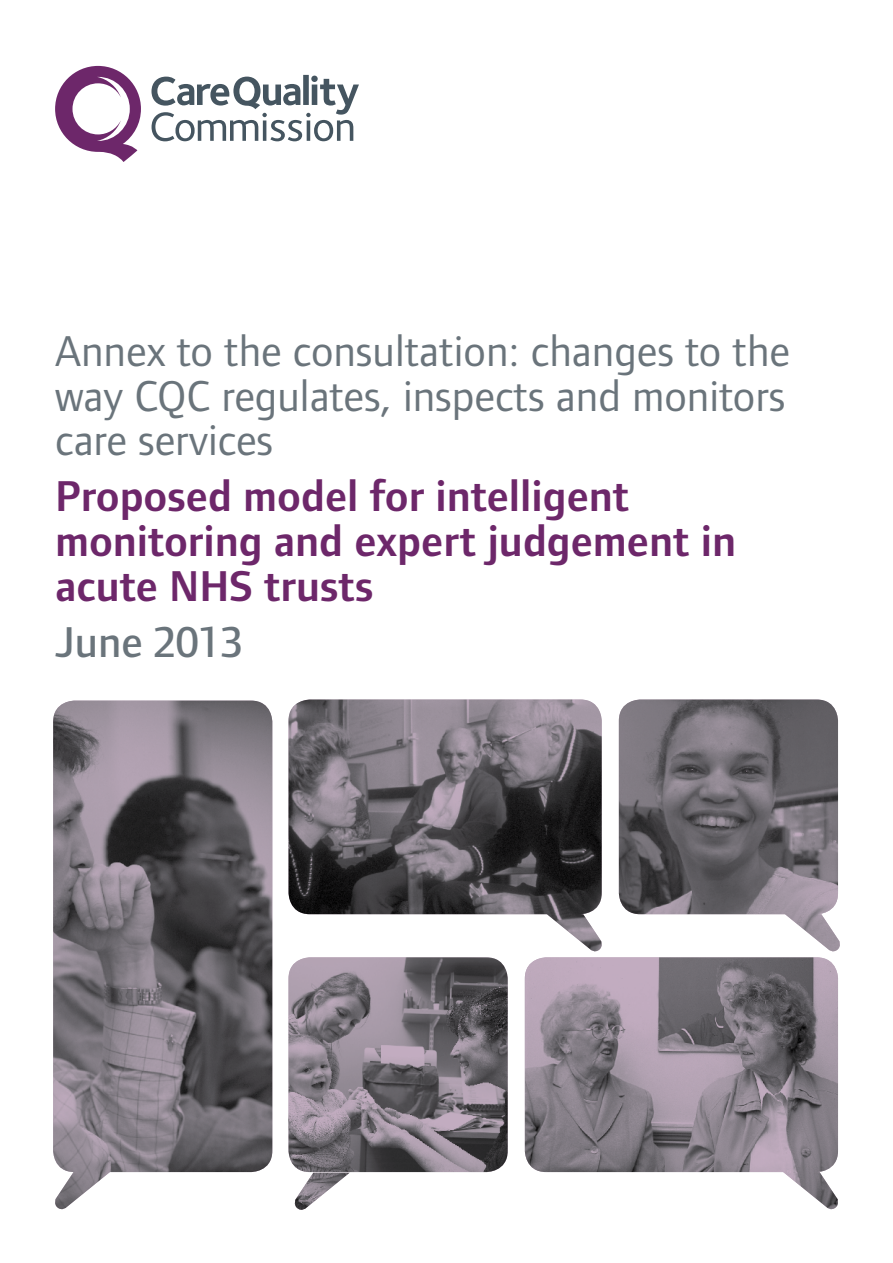
<style>
.page{position:relative;width:893px;height:1263px;background:#fff}
.page>*{position:absolute;margin:0;border:0;box-sizing:border-box;transform-origin:0 0}
.Body{font:44.7px/44.7px "Foundry Form Sans";color:#6a747b;text-align:justify}
.Body-2{font:600 44.7px/44.7px "Foundry Form Sans";color:#6d276a}
.Body-3{font:500 44.7px "Foundry Form Sans";color:#6a747b}
</style>
<div class="page">
<img style="left:53px;top:701px;width:219px;height:509px">
<img style="left:525px;top:957px;width:313px;height:253px">
<img style="left:288px;top:699px;width:314px;height:253px">
<img style="left:288px;top:957px;width:220px;height:253px">
<img style="left:619px;top:699px;width:221px;height:253px">
<svg style="left:151px;top:75px;width:208px;height:66px"></svg>
<svg style="left:55px;top:66px;width:86px;height:96px"></svg>
<p class="Body" style="left:55px;top:328px;width:736px">Annex to the consultation: changes to the way CQC regulates, inspects and monitors care services</p>
<p class="Body-2" style="left:55px;top:474px;width:683px">Proposed model for intelligent monitoring and expert judgement in acute NHS trusts</p>
<p class="Body-3" style="left:55px;top:617px;width:190px">June 2013</p>
</div>
